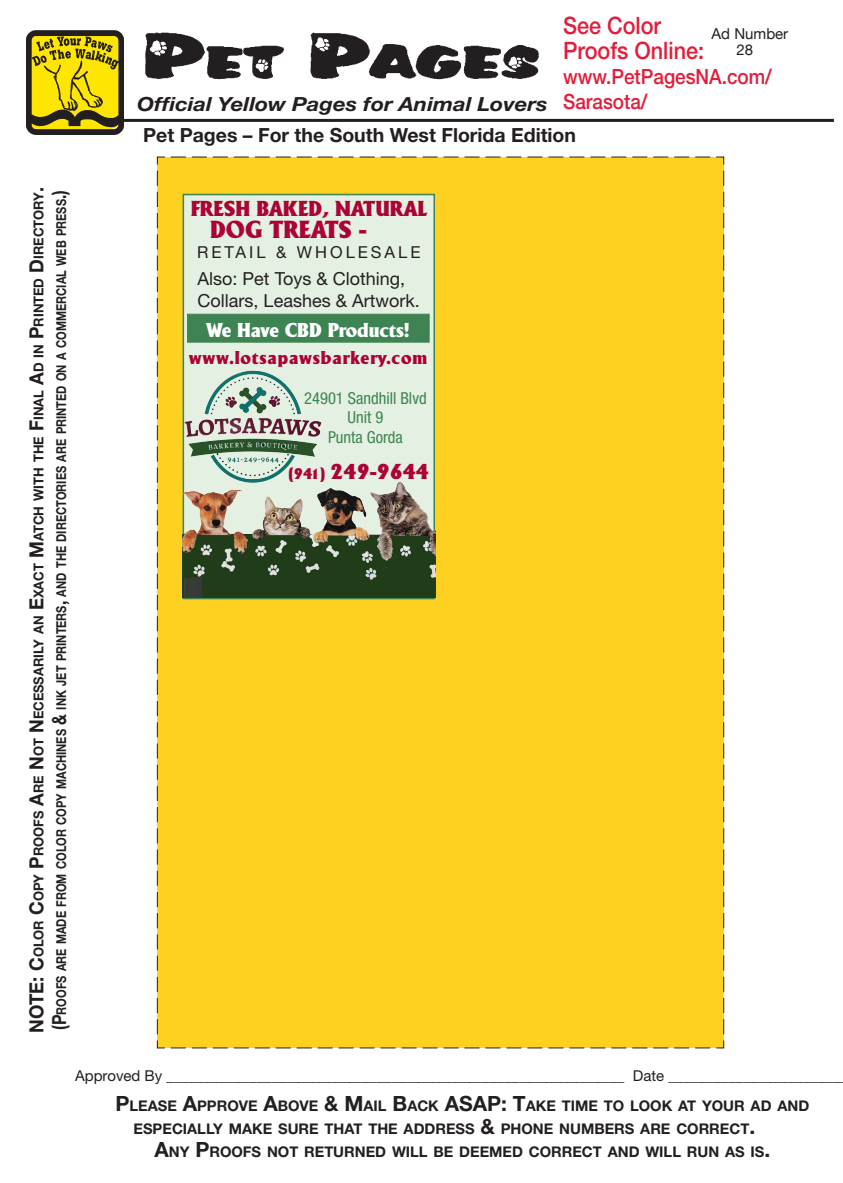
<style>
.page{position:relative;width:843px;height:1183px;background:#fff}
.page>*{position:absolute;margin:0;border:0;box-sizing:border-box;transform-origin:0 0}
.t1{font:500 24px/25px "Helvetica Neue";color:#e41c3b;scale:.9 1}
.t2{font:24px "Anthony";color:#ab0333}
.t3{font:21px "Anthony";color:#ab0333}
.t4{font:500 21px/25px "Helvetica Neue";color:#e41c3b;scale:.9 1}
.t5{font:700 19.5px "Helvetica Neue";color:#231f20}
.t6{font:italic 700 19.5px "Helvetica Neue";color:#231f20;scale:1.13 1}
.t7{font:19.5px "Anthony";color:#fff}
.t8{font:18px/21.6px "Helvetica Neue";color:#231f20}
.t9{font:18px "Anthony";letter-spacing:.05em;color:#ab0333}
.t10{font:condensed 16.5px/19.8px "Helvetica Neue";color:#3e8452;text-align:center}
.t11{font:16.5px "Helvetica Neue";letter-spacing:.18em;color:#231f20}
.t12{font:15px "Helvetica Neue";color:#231f20}
.t13{font:15px/16.5px "Helvetica Neue";color:#231f20}
.t14{font:700 14.7px "Helvetica Neue";color:#231f20}
.t15{font:700 13.65px/22.6px "Helvetica Neue";color:#231f20;scale:.95 1}
.s1{font-size:19.5px}
.s2{font-size:15px}
.s3{font-size:21px}
</style>
<div class="page">
<hr style="left:40px;top:119px;width:793px;height:3px;background:#231f20">
<img style="left:145px;top:32px;width:394px;height:48px">
<img style="left:26px;top:31px;width:98px;height:103px">
<div style="left:156px;top:156px;width:568px;height:892px;background:#fed020"></div>
<div style="left:183px;top:194px;width:251px;height:404px;background:#e4f1e2"></div>
<div style="left:182px;top:194px;width:253px;height:405px;border:2px solid #3e8452"></div>
<div style="left:187px;top:314px;width:242px;height:28px;background:#3e8452"></div>
<img style="left:182px;top:368px;width:140px;height:119px">
<img style="left:183px;top:470px;width:252px;height:128px">
<p class="t15" style="left:27px;top:1033px;width:892px;rotate:-90deg"><span class="s1">NOTE: C</span>OLOR <span class="s1">C</span>OPY <span class="s1">P</span>ROOFS <span class="s1">A</span>RE <span class="s1">N</span>OT <span class="s1">N</span>ECESSARILY AN <span class="s1">E</span>XACT <span class="s1">M</span>ATCH WITH THE <span class="s1">F</span>INAL <span class="s1">A</span>D IN <span class="s1">P</span>RINTED <span class="s1">D</span>IRECTORY<span class="s1">. (P</span>ROOFS ARE MADE FROM COLOR COPY MACHINES <span class="s1">&amp;</span> INK JET PRINTERS<span class="s1">,</span> AND THE DIRECTORIES ARE PRINTED ON A COMMERCIAL WEB PRESS<span class="s1">.)</span></p>
<h1 class="t1" style="left:563px;top:12px;width:158px">See Color<br>Proofs Online:</h1>
<h2 class="t4" style="left:563px;top:63px;width:233px">www.PetPagesNA.com/<br>Sarasota/</h2>
<p class="t13" style="left:736px;top:26px;width:53px;text-indent:-25px">Ad Number<br>28</p>
<h3 class="t6" style="left:137px;top:92px;width:364px">Official Yellow Pages for Animal Lovers</h3>
<h3 class="t5" style="left:143px;top:123px;width:434px">Pet Pages – For the South West Florida Edition</h3>
<h2 class="t3" style="left:191px;top:198px;width:238px">FRESH BAKED, NATURAL</h2>
<h1 class="t2" style="left:210px;top:218px;width:158px">DOG TREATS -</h1>
<p class="t11" style="left:197px;top:242px;width:225px">RETAIL &amp; WHOLESALE</p>
<h3 class="t8" style="left:197px;top:267px;width:223px">Also: Pet Toys &amp; Clothing,<br>Collars, Leashes &amp; Artwork.</h3>
<h3 class="t7" style="left:206px;top:320px;width:205px">We Have CBD Products!</h3>
<h3 class="t9" style="left:189px;top:349px;width:240px">www.lotsapawsbarkery.com</h3>
<p class="t10" style="left:304px;top:388px;width:124px">24901 Sandhill Blvd<br>Unit 9<br>Punta Gorda</p>
<h2 class="t3" style="left:288px;top:461px;width:142px"><span class="s2">(941)</span> 249-9644</h2>
<p class="t12" style="left:75px;top:1067px;width:767px">Approved By _____________________________________________________________ Date _______________________</p>
<p class="t14" style="left:115px;top:1097px;width:345px"><span class="s3">P</span>LEASE <span class="s3">A</span>PPROVE <span class="s3">A</span>BOVE <span class="s3">&amp; M</span>AIL <span class="s3">B</span>ACK <span class="s3">ASA</span></p>
<p class="t14" style="left:487px;top:1097px;width:323px"><span class="s3">P: T</span>AKE TIME TO LOOK AT YOUR AD AND</p>
<p class="t14" style="left:133px;top:1119px;width:623px">ESPECIALLY MAKE SURE THAT THE ADDRESS <span class="s3">&amp;</span> PHONE NUMBERS ARE CORRECT<span class="s3">.</span></p>
<p class="t14" style="left:154px;top:1142px;width:617px"><span class="s3">A</span>NY <span class="s3">P</span>ROOFS NOT RETURNED WILL BE DEEMED CORRECT AND WILL RUN AS IS<span class="s3">.</span></p>
</div>
